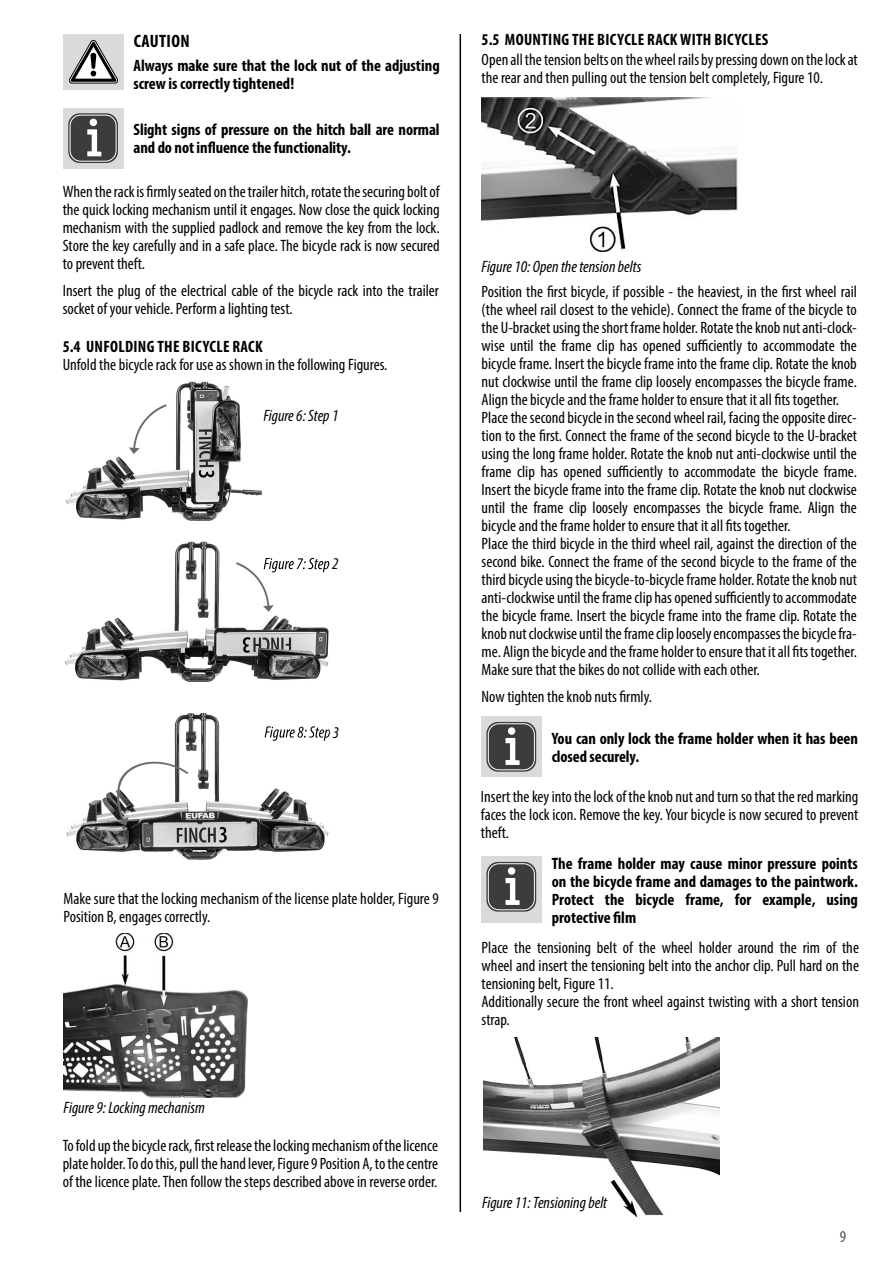
<style>
.page{position:relative;width:893px;height:1263px;background:#fff}
.page>*{position:absolute;margin:0;border:0;box-sizing:border-box;transform-origin:0 0}
.t1{font:700 condensed 18px "Myriad Pro";letter-spacing:.02em;color:#000}
.t2{font:condensed 16.5px/18px "Myriad Pro";color:#000}
.t3{font:700 condensed 16.5px/18px "Myriad Pro";color:#000}
.t4{font:italic condensed 16.5px "Myriad Pro";color:#000}
.t5{font:700 condensed 16.5px "Myriad Pro";letter-spacing:.02em;color:#000}
.t6{font:condensed 16.5px "Myriad Pro";color:#515151}
</style>
<div class="page">
<hr style="left:460px;top:34px;width:1px;height:1178px;background:#000">
<div style="left:63px;top:108px;width:60px;height:61px;background:#dadada"></div>
<svg style="left:68px;top:113px;width:50px;height:50px;background:#4b4b4b"></svg>
<div style="left:70px;top:115px;width:46px;height:46px;border:1px solid #fff;border-radius:11px"></div>
<svg style="left:87px;top:129px;width:14px;height:27px"></svg>
<div style="left:90px;top:119px;width:7px;height:7px;background:#fff;border-radius:50%"></div>
<div style="left:63px;top:34px;width:60px;height:56px;background:#dadada"></div>
<svg style="left:69px;top:40px;width:49px;height:43px"></svg>
<img style="left:64px;top:933px;width:184px;height:165px">
<img style="left:482px;top:98px;width:255px;height:154px">
<div style="left:481px;top:716px;width:61px;height:61px;background:#dadada"></div>
<div style="left:481px;top:856px;width:61px;height:67px;background:#dadada"></div>
<div style="left:486px;top:722px;width:50px;height:50px;background:#3c3c3c;border-radius:12px"></div>
<div style="left:488px;top:723px;width:47px;height:47px;border:1px solid #fff;border-radius:11px"></div>
<svg style="left:505px;top:738px;width:15px;height:27px"></svg>
<div style="left:508px;top:727px;width:7px;height:8px;background:#fff;border-radius:50%"></div>
<div style="left:486px;top:862px;width:50px;height:50px;background:#3c3c3c;border-radius:12px"></div>
<div style="left:488px;top:863px;width:47px;height:47px;border:1px solid #fff;border-radius:11px"></div>
<svg style="left:505px;top:878px;width:15px;height:27px"></svg>
<div style="left:508px;top:867px;width:7px;height:8px;background:#fff;border-radius:50%"></div>
<img style="left:66px;top:381px;width:196px;height:140px">
<svg style="left:208px;top:431px;width:4px;height:4px"></svg>
<img style="left:65px;top:541px;width:264px;height:141px">
<img style="left:264px;top:558px;width:66px;height:14px">
<img style="left:66px;top:713px;width:262px;height:147px">
<img style="left:265px;top:726px;width:63px;height:15px">
<img style="left:484px;top:1037px;width:236px;height:180px">
<p class="t1" style="left:134px;top:30px;width:57px">CAUTION</p>
<p class="t3" style="left:133px;top:56px;width:308px">Always make sure that the lock nut of the adjusting screw is correctly tightened!</p>
<p class="t3" style="left:133px;top:120px;width:308px">Slight signs of pressure on the hitch ball are normal and do not influence the functionality.</p>
<p class="t2" style="left:63px;top:183px;width:378px;text-align:justify">When the rack is firmly seated on the trailer hitch, rotate the securing bolt of the quick locking mechanism until it engages. Now close the quick locking mechanism with the supplied padlock and remove the key from the lock.<br>Store the key carefully and in a safe place. The bicycle rack is now secured to prevent theft.</p>
<p class="t2" style="left:63px;top:281px;width:378px">Insert the plug of the electrical cable of the bicycle rack into the trailer socket of your vehicle. Perform a lighting test.</p>
<p class="t5" style="left:63px;top:336px;width:201px">5.4 UNFOLDING THE BICYCLE RACK</p>
<p class="t2" style="left:63px;top:356px;width:326px">Unfold the bicycle rack for use as shown in the following Figures.</p>
<p class="t4" style="left:263px;top:405px;width:76px">Figure 6: Step 1</p>
<p class="t2" style="left:64px;top:890px;width:377px">Make sure that the locking mechanism of the license plate holder, Figure 9<br>Position B, engages correctly.</p>
<p class="t4" style="left:64px;top:1097px;width:143px">Figure 9: Locking mechanism</p>
<p class="t2" style="left:63px;top:1136px;width:377px;text-align:justify">To fold up the bicycle rack, first release the locking mechanism of the licence plate holder. To do this, pull the hand lever, Figure 9 Position A, to the centre of the licence plate. Then follow the steps described above in reverse order.</p>
<p class="t5" style="left:482px;top:29px;width:288px">5.5 MOUNTING THE BICYCLE RACK WITH BICYCLES</p>
<p class="t2" style="left:482px;top:50px;width:378px">Open all the tension belts on the wheel rails by pressing down on the lock at the rear and then pulling out the tension belt completely, Figure 10.</p>
<p class="t4" style="left:482px;top:256px;width:161px">Figure 10: Open the tension belts</p>
<p class="t2" style="left:482px;top:283px;width:377px">Position the first bicycle, if possible - the heaviest, in the first wheel rail (the wheel rail closest to the vehicle). Connect the frame of the bicycle to the U-bracket using the short frame holder. Rotate the knob nut anti-clock&shy;wise until the frame clip has opened sufficiently to accommodate the bicycle frame. Insert the bicycle frame into the frame clip. Rotate the knob nut clockwise until the frame clip loosely encompasses the bicycle frame.<br>Align the bicycle and the frame holder to ensure that it all fits together.<br>Place the second bicycle in the second wheel rail, facing the opposite direc&shy;tion to the first. Connect the frame of the second bicycle to the U-bracket using the long frame holder. Rotate the knob nut anti-clockwise until the frame clip has opened sufficiently to accommodate the bicycle frame.<br>Insert the bicycle frame into the frame clip. Rotate the knob nut clockwise until the frame clip loosely encompasses the bicycle frame. Align the bicycle and the frame holder to ensure that it all fits together.<br>Place the third bicycle in the third wheel rail, against the direction of the second bike. Connect the frame of the second bicycle to the frame of the third bicycle using the bicycle-to-bicycle frame holder. Rotate the knob nut anti-clockwise until the frame clip has opened sufficiently to accommodate the bicycle frame. Insert the bicycle frame into the frame clip. Rotate the knob nut clockwise until the frame clip loosely encompasses the bicycle fra&shy;me. Align the bicycle and the frame holder to ensure that it all fits together.<br>Make sure that the bikes do not collide with each other.</p>
<p class="t2" style="left:482px;top:687px;width:172px">Now tighten the knob nuts firmly.</p>
<p class="t3" style="left:552px;top:729px;width:308px">You can only lock the frame holder when it has been closed securely.</p>
<p class="t2" style="left:481px;top:787px;width:379px;text-align:justify">Insert the key into the lock of the knob nut and turn so that the red marking faces the lock icon. Remove the key. Your bicycle is now secured to prevent theft.</p>
<p class="t3" style="left:552px;top:854px;width:308px;text-align:justify">The frame holder may cause minor pressure points on the bicycle frame and damages to the paintwork.<br>Protect the bicycle frame, for example, using protective film</p>
<p class="t2" style="left:482px;top:939px;width:379px">Place the tensioning belt of the wheel holder around the rim of the wheel and insert the tensioning belt into the anchor clip. Pull hard on the tensioning belt, Figure 11.<br>Additionally secure the front wheel against twisting with a short tension strap.</p>
<p class="t4" style="left:482px;top:1193px;width:127px">Figure 11: Tensioning belt</p>
<p class="t6" style="left:840px;top:1226px;width:8px">9</p>
</div>
